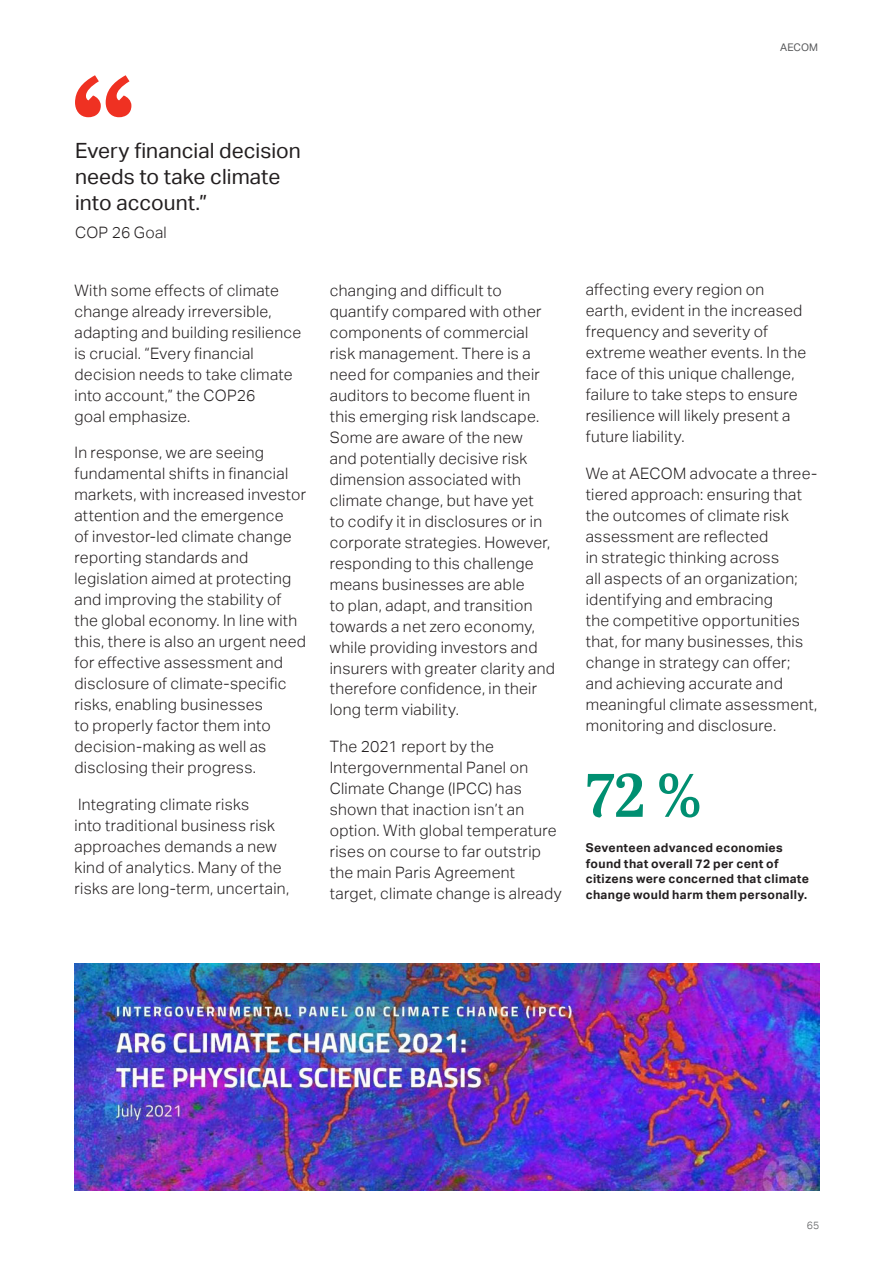
<style>
.page{position:relative;width:869px;height:1265px;background:#fff}
.page>*{position:absolute;margin:0;border:0;box-sizing:border-box;transform-origin:0 0}
._34__Pull_Out_Number{font:61.25px "Abril Titling Sb";color:#008f71}
._18__Intro_Text_03_1{font:21px/26.2px "AECOM Sans";letter-spacing:.005em;color:#231f20}
.Body_Text_A_Lt_9_12{font:300 15.75px/21px "AECOM Sans";letter-spacing:.02em;color:#231f20}
._18__Intro_Text_03_1-2{font:300 15.75px "AECOM Sans";letter-spacing:.015em;color:#231f20}
._28__Supplementary{font:700 12.25px/15.8px "AECOM Sans";letter-spacing:.025em;color:#231f20}
.t1{font:10.5px "AECOM Sans";color:#57585a}
.t2{font:300 10.5px "AECOM Sans";color:#57585a}
</style>
<div class="page">
<hr style="left:0;top:0;width:1px;height:790px;background:#231f20">
<img style="left:74px;top:963px;width:745px;height:228px">
<svg style="left:75px;top:75px;width:56px;height:42px"></svg>
<p class="t1" style="left:779px;top:42px;width:39px">AECOM</p>
<p class="_18__Intro_Text_03_1" style="left:75px;top:137px;width:227px">Every financial decision needs to take climate into account.”</p>
<p class="_18__Intro_Text_03_1-2" style="left:75px;top:223px;width:93px">COP 26 Goal</p>
<p class="Body_Text_A_Lt_9_12" style="left:74px;top:280px;width:228px">With some effects of climate change already irreversible, adapting and building resilience is crucial. “Every financial decision needs to take climate into account,” the COP26<br>goal emphasize.</p>
<p class="Body_Text_A_Lt_9_12" style="left:74px;top:442px;width:233px">In response, we are seeing fundamental shifts in financial markets, with increased investor attention and the emergence<br>of investor-led climate change reporting standards and legislation aimed at protecting and improving the stability of the global economy. In line with this, there is also an urgent need for effective assessment and disclosure of climate-specific risks, enabling businesses<br>to properly factor them into decision-making as well as disclosing their progress.</p>
<p class="Body_Text_A_Lt_9_12" style="left:74px;top:794px;width:216px">Integrating climate risks<br>into traditional business risk approaches demands a new kind of analytics. Many of the risks are long-term, uncertain,</p>
<p class="Body_Text_A_Lt_9_12" style="left:329px;top:280px;width:227px">changing and difficult to quantify compared with other components of commercial risk management. There is a need for companies and their auditors to become fluent in this emerging risk landscape.<br>Some are aware of the new<br>and potentially decisive risk dimension associated with climate change, but have yet<br>to codify it in disclosures or in corporate strategies. However, responding to this challenge means businesses are able<br>to plan, adapt, and transition towards a net zero economy, while providing investors and insurers with greater clarity and therefore confidence, in their long term viability.</p>
<p class="Body_Text_A_Lt_9_12" style="left:329px;top:736px;width:233px">The 2021 report by the<br>Intergovernmental Panel on<br>Climate Change (IPCC) has shown that inaction isn’t an option. With global temperature rises on course to far outstrip the main Paris Agreement target, climate change is already</p>
<p class="Body_Text_A_Lt_9_12" style="left:585px;top:279px;width:222px">affecting every region on earth, evident in the increased frequency and severity of extreme weather events. In the face of this unique challenge, failure to take steps to ensure resilience will likely present a future liability.</p>
<p class="Body_Text_A_Lt_9_12" style="left:585px;top:463px;width:233px">We at AECOM advocate a three&shy;tiered approach: ensuring that the outcomes of climate risk assessment are reflected<br>in strategic thinking across<br>all aspects of an organization; identifying and embracing<br>the competitive opportunities that, for many businesses, this change in strategy can offer; and achieving accurate and meaningful climate assessment, monitoring and disclosure.</p>
<p class="_34__Pull_Out_Number" style="left:585px;top:751px;width:118px">72 %</p>
<p class="_28__Supplementary" style="left:585px;top:840px;width:225px">Seventeen advanced economies found that overall 72 per cent of citizens were concerned that climate change would harm them personally.</p>
<p class="t2" style="left:806px;top:1219px;width:14px">65</p>
</div>
